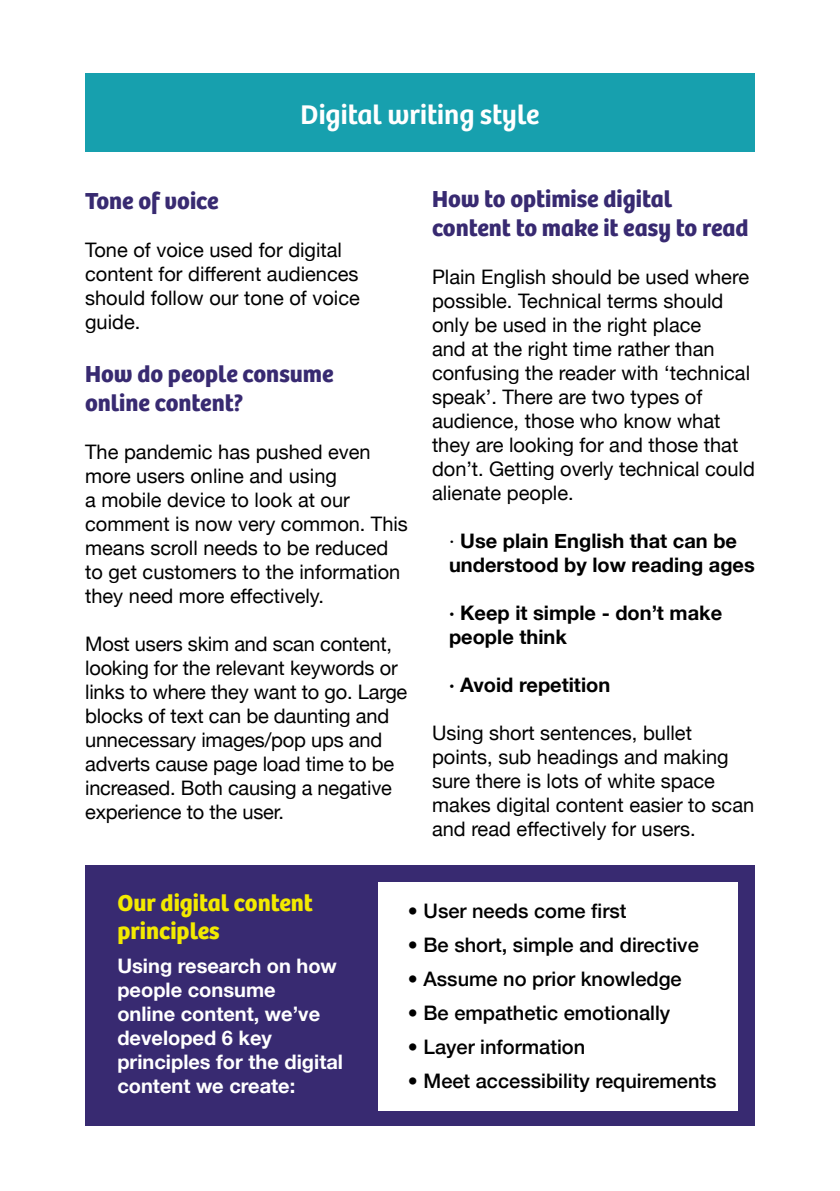
<style>
.page{position:relative;width:840px;height:1191px;background:#fff}
.page>*{position:absolute;margin:0;border:0;box-sizing:border-box;transform-origin:0 0}
.t1{font:600 28px "Bree";color:#fff}
.t2{font:700 24px/28.8px "Bree";color:#382a71}
.t3{font:700 24px/28.8px "Bree";color:#f3ea00}
.t4{font:20px/24px "Helvetica Neue";color:#000}
.t5{font:500 20px "Helvetica Neue";color:#000}
.t6{font:700 20px/24px "Helvetica Neue";color:#fff}
.t7{font:700 20px/24px "Helvetica Neue";color:#000}
.s1{font-weight:400}
</style>
<div class="page">
<div style="left:85px;top:74px;width:669px;height:78px;background:#17a0ae"></div>
<div style="left:85px;top:865px;width:669px;height:260px;background:#382a71"></div>
<div style="left:378px;top:882px;width:359px;height:228px;background:#fff"></div>
<h1 class="t1" style="left:300px;top:93px;width:240px">Digital writing style</h1>
<p class="t2" style="left:85px;top:184px;width:135px">Tone of voice</p>
<p class="t4" style="left:85px;top:239px;width:276px">Tone of voice used for digital content for different audiences should follow our tone of voice guide.</p>
<p class="t2" style="left:85px;top:357px;width:250px">How do people consume online content?</p>
<p class="t4" style="left:85px;top:441px;width:324px">The pandemic has pushed even more users online and using<br>a mobile device to look at our comment is now very common. This means scroll needs to be reduced to get customers to the information they need more effectively.</p>
<p class="t4" style="left:85px;top:633px;width:323px">Most users skim and scan content, looking for the relevant keywords or links to where they want to go. Large blocks of text can be daunting and unnecessary images/pop ups and adverts cause page load time to be increased. Both causing a negative experience to the user.</p>
<p class="t2" style="left:432px;top:183px;width:318px">How to optimise digital content to make it easy to read</p>
<p class="t4" style="left:432px;top:266px;width:324px">Plain English should be used where possible. Technical terms should only be used in the right place<br>and at the right time rather than confusing the reader with ‘technical speak’. There are two types of audience, those who know what they are looking for and those that don’t. Getting overly technical could alienate people.</p>
<p class="t7" style="left:449px;top:529px;width:307px"><span class="s1">·</span> Use plain English that can be understood by low reading ages</p>
<p class="t7" style="left:449px;top:601px;width:274px">· Keep it simple - don’t make people think</p>
<p class="t7" style="left:449px;top:673px;width:163px">· Avoid repetition</p>
<p class="t4" style="left:432px;top:722px;width:323px">Using short sentences, bullet points, sub headings and making sure there is lots of white space makes digital content easier to scan and read effectively for users.</p>
<p class="t3" style="left:117px;top:886px;width:197px">Our digital content principles</p>
<p class="t6" style="left:117px;top:954px;width:227px">Using research on how people consume<br>online content, we’ve developed 6 key principles for the digital content we create:</p>
<p class="t5" style="left:408px;top:895px;width:220px">• User needs come first</p>
<p class="t5" style="left:408px;top:929px;width:292px">• Be short, simple and directive</p>
<p class="t5" style="left:408px;top:963px;width:275px">• Assume no prior knowledge</p>
<p class="t5" style="left:408px;top:997px;width:263px">• Be empathetic emotionally</p>
<p class="t5" style="left:408px;top:1031px;width:179px">• Layer information</p>
<p class="t5" style="left:408px;top:1065px;width:310px">• Meet accessibility requirements</p>
</div>
